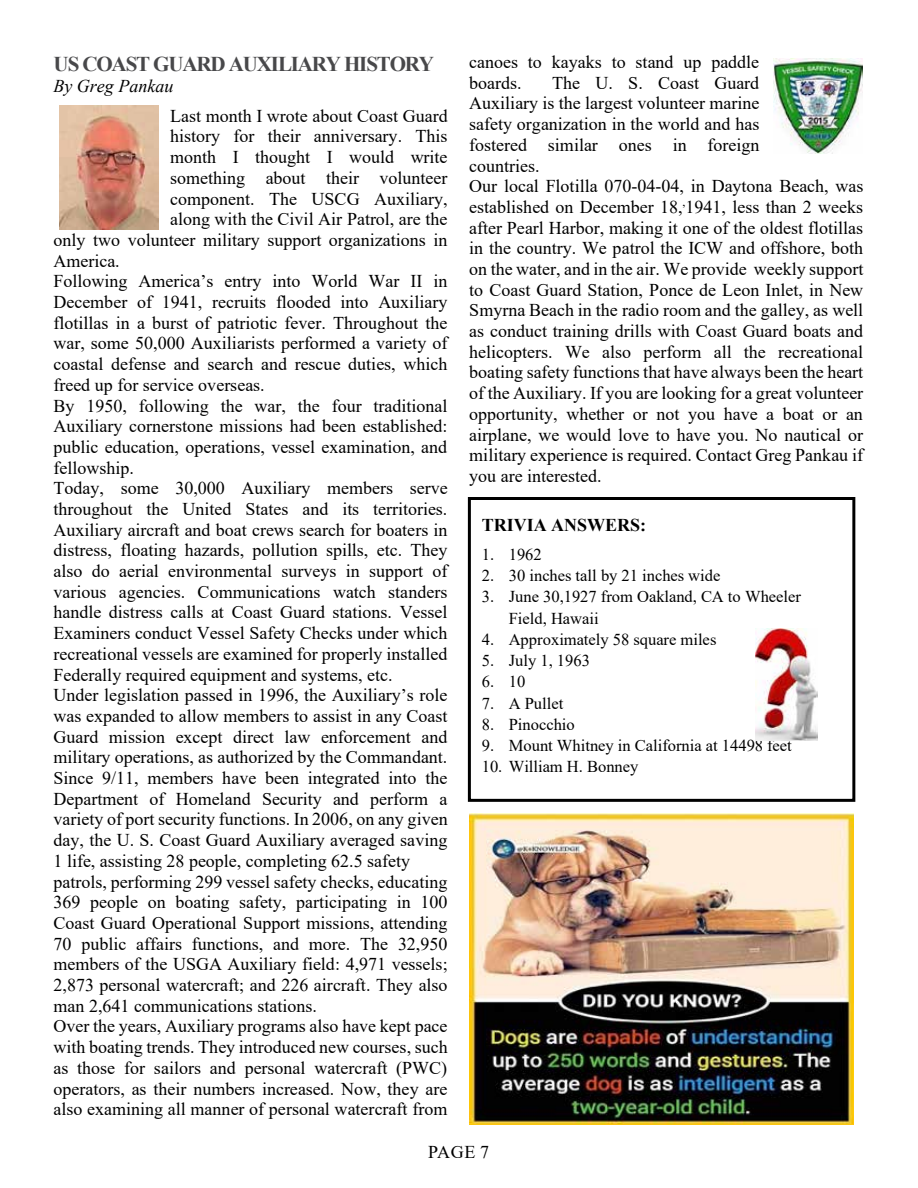
<style>
.page{position:relative;width:918px;height:1188px;background:#fff}
.page>*{position:absolute;margin:0;border:0;box-sizing:border-box;transform-origin:0 0}
.t1{font:700 21px "Times New Roman";letter-spacing:-.055em;color:#48484a}
.t2{font:18px/20.7px "Times New Roman";color:#000}
.t3{font:700 18px "Times New Roman";color:#000}
.t4{font:italic 18px "Times New Roman";color:#000}
.t5{font:16.65px "Times New Roman";color:#000}
.t6{font:16.5px/21.3px "Times New Roman";color:#000}
</style>
<div class="page">
<img style="left:59px;top:105px;width:100px;height:124px">
<img style="left:773px;top:59px;width:90px;height:94px">
<div style="left:468px;top:497px;width:387px;height:305px;border:3px solid #000"></div>
<img style="left:471px;top:505px;width:381px;height:288px">
<img style="left:755px;top:629px;width:63px;height:112px">
<img style="left:469px;top:813px;width:385px;height:312px">
<p class="t1" style="left:54px;top:49px;width:382px">US COAST GUARD AUXILIARY HISTORY</p>
<p class="t4" style="left:54px;top:74px;width:121px">By Greg Pankau</p>
<p class="t2" style="left:170px;top:105px;width:279px">Last month I wrote about Coast Guard</p>
<p class="t2" style="left:170px;top:126px;width:279px">history for their anniversary. This</p>
<p class="t2" style="left:170px;top:146px;width:279px">month I thought I would write</p>
<p class="t2" style="left:170px;top:167px;width:279px">something about their volunteer</p>
<p class="t2" style="left:170px;top:188px;width:279px">component. The USCG Auxiliary,</p>
<p class="t2" style="left:170px;top:208px;width:279px">along with the Civil Air Patrol, are the</p>
<p class="t2" style="left:54px;top:229px;width:395px">only two volunteer military support organizations in</p>
<p class="t2" style="left:54px;top:250px;width:68px">America.</p>
<p class="t2" style="left:54px;top:270px;width:395px">Following America’s entry into World War II in</p>
<p class="t2" style="left:54px;top:291px;width:395px">December of 1941, recruits flooded into Auxiliary</p>
<p class="t2" style="left:54px;top:312px;width:395px">flotillas in a burst of patriotic fever. Throughout the</p>
<p class="t2" style="left:54px;top:332px;width:395px">war, some 50,000 Auxiliarists performed a variety of</p>
<p class="t2" style="left:54px;top:353px;width:395px">coastal defense and search and rescue duties, which</p>
<p class="t2" style="left:54px;top:374px;width:213px">freed up for service overseas.</p>
<p class="t2" style="left:54px;top:395px;width:395px">By 1950, following the war, the four traditional</p>
<p class="t2" style="left:54px;top:415px;width:396px">Auxiliary cornerstone missions had been established:</p>
<p class="t2" style="left:54px;top:436px;width:395px">public education, operations, vessel examination, and</p>
<p class="t2" style="left:54px;top:457px;width:82px">fellowship.</p>
<p class="t2" style="left:54px;top:477px;width:396px">Today, some 30,000 Auxiliary members serve</p>
<p class="t2" style="left:54px;top:498px;width:395px">throughout the United States and its territories.</p>
<p class="t2" style="left:54px;top:519px;width:395px">Auxiliary aircraft and boat crews search for boaters in</p>
<p class="t2" style="left:54px;top:539px;width:395px">distress, floating hazards, pollution spills, etc. They</p>
<p class="t2" style="left:54px;top:560px;width:395px">also do aerial environmental surveys in support of</p>
<p class="t2" style="left:54px;top:581px;width:395px">various agencies. Communications watch standers</p>
<p class="t2" style="left:54px;top:602px;width:395px">handle distress calls at Coast Guard stations. Vessel</p>
<p class="t2" style="left:54px;top:622px;width:395px">Examiners conduct Vessel Safety Checks under which</p>
<p class="t2" style="left:54px;top:643px;width:395px">recreational vessels are examined for properly installed</p>
<p class="t2" style="left:54px;top:664px;width:341px">Federally required equipment and systems, etc.</p>
<p class="t2" style="left:54px;top:684px;width:395px">Under legislation passed in 1996, the Auxiliary’s role</p>
<p class="t2" style="left:54px;top:705px;width:395px">was expanded to allow members to assist in any Coast</p>
<p class="t2" style="left:54px;top:726px;width:395px">Guard mission except direct law enforcement and</p>
<p class="t2" style="left:54px;top:746px;width:395px">military operations, as authorized by the Commandant.</p>
<p class="t2" style="left:54px;top:767px;width:395px">Since 9/11, members have been integrated into the</p>
<p class="t2" style="left:54px;top:788px;width:395px">Department of Homeland Security and perform a</p>
<p class="t2" style="left:54px;top:809px;width:396px">variety of port security functions. In 2006, on any given</p>
<p class="t2" style="left:54px;top:829px;width:395px">day, the U. S. Coast Guard Auxiliary averaged saving</p>
<p class="t2" style="left:54px;top:850px;width:358px">1 life, assisting 28 people, completing 62.5 safety</p>
<p class="t2" style="left:54px;top:871px;width:396px">patrols, performing 299 vessel safety checks, educating</p>
<p class="t2" style="left:54px;top:891px;width:395px">369 people on boating safety, participating in 100</p>
<p class="t2" style="left:54px;top:912px;width:395px">Coast Guard Operational Support missions, attending</p>
<p class="t2" style="left:54px;top:933px;width:395px">70 public affairs functions, and more. The 32,950</p>
<p class="t2" style="left:54px;top:953px;width:396px">members of the USGA Auxiliary field: 4,971 vessels;</p>
<p class="t2" style="left:54px;top:974px;width:396px">2,873 personal watercraft; and 226 aircraft. They also</p>
<p class="t2" style="left:54px;top:995px;width:265px">man 2,641 communications stations.</p>
<p class="t2" style="left:54px;top:1015px;width:395px">Over the years, Auxiliary programs also have kept pace</p>
<p class="t2" style="left:54px;top:1036px;width:396px">with boating trends. They introduced new courses, such</p>
<p class="t2" style="left:54px;top:1057px;width:395px">as those for sailors and personal watercraft (PWC)</p>
<p class="t2" style="left:54px;top:1078px;width:395px">operators, as their numbers increased. Now, they are</p>
<p class="t2" style="left:54px;top:1098px;width:395px">also examining all manner of personal watercraft from</p>
<p class="t2" style="left:469px;top:51px;width:291px">canoes to kayaks to stand up paddle boards.</p>
<p class="t2" style="left:469px;top:72px;width:396px;text-indent:83px">The U. S. Coast Guard<br>Auxiliary is the largest volunteer marine<br>safety organization in the world and has<br>fostered similar ones in foreign<br>countries.<br>Our local Flotilla 070-04-04, in Daytona Beach, was established on December 18,<sup>,</sup>1941, less than 2 weeks after Pearl Harbor, making it one of the oldest flotillas in the country. We patrol the ICW and offshore, both on the water, and in the air. We provide weekly support to Coast Guard Station, Ponce de Leon Inlet, in New Smyrna Beach in the radio room and the galley, as well as conduct training drills with Coast Guard boats and helicopters. We also perform all the recreational boating safety functions that have always been the heart of the Auxiliary. If you are looking for a great volunteer opportunity, whether or not you have a boat or an airplane, we would love to have you. No nautical or military experience is required. Contact Greg Pankau if you are interested.</p>
<p class="t3" style="left:482px;top:512px;width:166px">TRIVIA ANSWERS:</p>
<p class="t6" style="left:482px;top:543px;width:62px">1. 1962</p>
<p class="t6" style="left:482px;top:564px;width:240px">2. 30 inches tall by 21 inches wide</p>
<p class="t6" style="left:509px;top:586px;width:294px;text-indent:-27px">3. June 30,1927 from Oakland, CA to Wheeler<br>Field, Hawaii</p>
<p class="t5" style="left:482px;top:627px;width:236px">4. Approximately 58 square miles</p>
<p class="t6" style="left:482px;top:649px;width:110px">5. July 1, 1963</p>
<p class="t6" style="left:482px;top:671px;width:45px">6. 10</p>
<p class="t6" style="left:482px;top:692px;width:83px">7. A Pullet</p>
<p class="t6" style="left:482px;top:713px;width:95px">8. Pinocchio</p>
<p class="t6" style="left:482px;top:734px;width:312px">9. Mount Whitney in California at 14498 feet</p>
<p class="t6" style="left:482px;top:756px;width:158px">10. William H. Bonney</p>
<p class="t2" style="left:428px;top:1141px;width:63px">PAGE 7</p>
</div>
